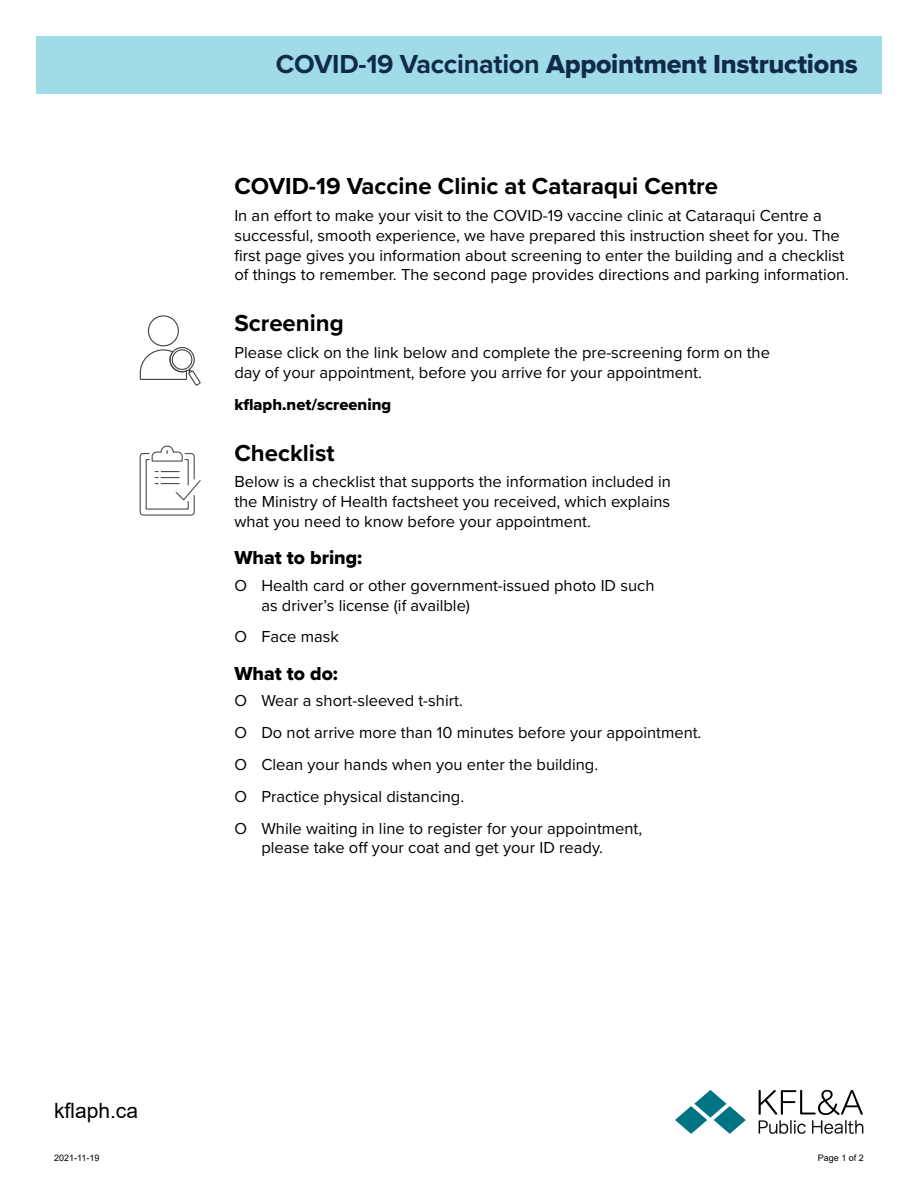
<style>
.page{position:relative;width:918px;height:1188px;background:#fff}
.page>*{position:absolute;margin:0;border:0;box-sizing:border-box;transform-origin:0 0}
.t1{font:27px "Proxima Nova Extrabld";letter-spacing:-.01em;color:#112b47}
.t2{font:700 24px "Proxima Nova";color:#000}
.t3{font:21px "Arial";color:#000}
.t4{font:19.5px "Proxima Nova Extrabld";color:#000}
.t5{font:16.5px/19.8px "Proxima Nova";color:#000}
.t6{font:16.5px "Proxima Nova Extrabld";color:#000}
.t7{font:9px "Arial";color:#000}
.s1{font-family:"Proxima Nova";font-weight:700}
</style>
<div class="page">
<div style="left:36px;top:36px;width:846px;height:57px;background:#a0dbe8"></div>
<svg style="left:759px;top:1090px;width:104px;height:44px"></svg>
<svg style="left:675px;top:1090px;width:71px;height:44px"></svg>
<svg style="left:139px;top:346px;width:62px;height:40px"></svg>
<div style="left:148px;top:315px;width:31px;height:31px;border:1px solid #414042;border-radius:50%"></div>
<svg style="left:139px;top:445px;width:62px;height:71px"></svg>
<h1 class="t1" style="left:276px;top:43px;width:583px"><span class="s1">COVID-19 Vaccination</span> Appointment Instructions</h1>
<h2 class="t2" style="left:234px;top:169px;width:485px">COVID-19 Vaccine Clinic at Cataraqui Centre</h2>
<p class="t5" style="left:234px;top:205px;width:616px">In an effort to make your visit to the COVID-19 vaccine clinic at Cataraqui Centre a successful, smooth experience, we have prepared this instruction sheet for you. The first page gives you information about screening to enter the building and a checklist of things to remember. The second page provides directions and parking information.</p>
<h2 class="t2" style="left:234px;top:306px;width:111px">Screening</h2>
<p class="t5" style="left:234px;top:342px;width:537px">Please click on the link below and complete the pre-screening form on the day of your appointment, before you arrive for your appointment.</p>
<p class="t6" style="left:234px;top:392px;width:158px">kflaph.net/screening</p>
<h2 class="t2" style="left:234px;top:435px;width:102px">Checklist</h2>
<p class="t5" style="left:234px;top:471px;width:438px;text-align:justify">Below is a checklist that supports the information included in the Ministry of Health factsheet you received, which explains what you need to know before your appointment.</p>
<p class="t4" style="left:234px;top:543px;width:129px">What to bring:</p>
<p class="t5" style="left:261px;top:575px;width:395px;text-indent:-27px">Ο Health card or other government-issued photo ID such as driver’s license (if availble)</p>
<p class="t5" style="left:234px;top:626px;width:106px">Ο Face mask</p>
<p class="t4" style="left:234px;top:659px;width:105px">What to do:</p>
<p class="t5" style="left:234px;top:684px;width:469px;line-height:31.8px">Ο Wear a short-sleeved t-shirt.<br>Ο Do not arrive more than 10 minutes before your appointment.<br>Ο Clean your hands when you enter the building.<br>Ο Practice physical distancing.<br>Ο While waiting in line to register for your appointment,</p>
<p class="t5" style="left:261px;top:837px;width:343px">please take off your coat and get your ID ready.</p>
<p class="t3" style="left:54px;top:1096px;width:86px">kflaph.ca</p>
<p class="t7" style="left:54px;top:1152px;width:47px">2021-11-19</p>
<p class="t7" style="left:818px;top:1152px;width:48px">Page 1 of 2</p>
</div>
